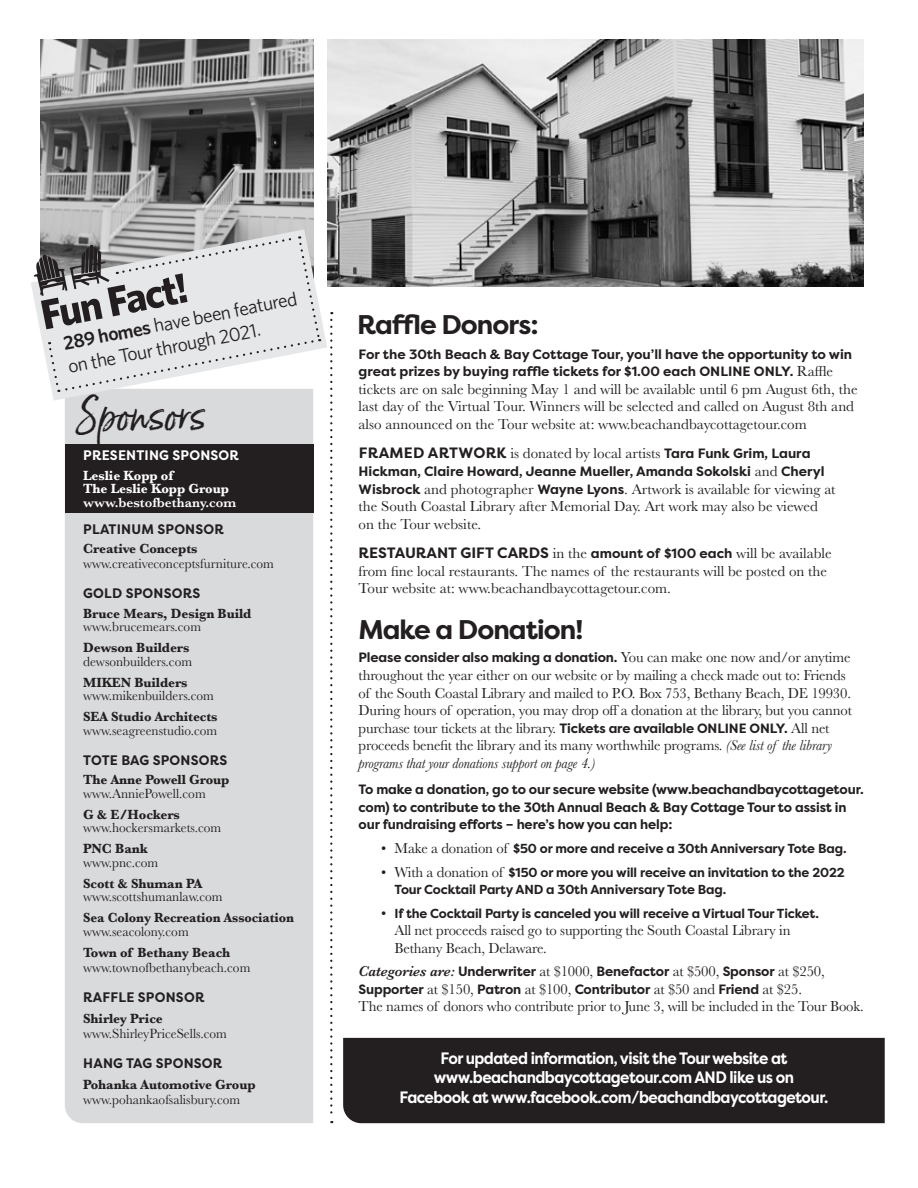
<style>
.page{position:relative;width:918px;height:1188px;background:#fff}
.page>*{position:absolute;margin:0;border:0;box-sizing:border-box;transform-origin:0 0}
.t1{font:42px "Born Ready";color:#231f20}
.t2{font:700 27px "Filson Pro";letter-spacing:-.035em;color:#231f20}
.t3{font:19.5px/23.4px "Whitney";color:#231f20}
.t4{font:700 16.5px "Filson Pro";letter-spacing:-.035em;color:#fff;scale:.92 1}
.t5{font:15px/17.5px "Baskerville";letter-spacing:-.01em;color:#231f20}
.t6{font:13.8px "Baskerville";color:#231f20}
.t7{font:700 13.8px "Baskerville";letter-spacing:-.005em;color:#231f20}
.t8{font:700 13.8px "Filson Pro";letter-spacing:.015em;color:#231f20}
.t9{font:700 13.8px "Baskerville";letter-spacing:-.005em;color:#fff}
.t10{font:700 13.8px "Baskerville";letter-spacing:-.005em;color:#231f20;scale:.95 1}
.t11{font:600 13.8px "Baskerville";color:#fff}
.t12{font:700 13.8px "Filson Pro";letter-spacing:.015em;color:#fff}
.t13{font:700 13.5px/17.5px "Filson Pro";letter-spacing:-.01em;color:#231f20}
.t14{font:700 13.05px "Filson Pro";letter-spacing:-.01em;color:#231f20}
.s1{font-weight:600}
.s2{font-family:"Baskerville";font-weight:400;font-size:15px}
.s3{font-family:"Filson Pro";font-weight:700}
.s4{font-family:"Filson Pro";font-weight:700;font-size:13.5px}
.s5{font-style:italic}
.s6{font-family:"Baskerville";font-weight:600;font-style:italic;font-size:15px}
</style>
<div class="page">
<div style="left:65px;top:401px;width:248px;height:722px;background:#d9dadc"></div>
<div style="left:65px;top:444px;width:248px;height:69px;background:#231f20"></div>
<img style="left:41px;top:39px;width:272px;height:190px">
<div style="left:343px;top:1038px;width:542px;height:85px;background:#231f20"></div>
<svg style="left:330px;top:320px;width:2px;height:803px"></svg>
<img style="left:327px;top:39px;width:537px;height:248px">
<svg style="left:31px;top:229px;width:296px;height:172px"></svg>
<svg style="left:34px;top:235px;width:287px;height:158px;background:#d0d0d2"></svg>
<p class="t3" style="left:61px;top:331px;width:239px;rotate:-11deg"><span class="s1">289 homes</span> have been featured on the Tour through 2021.</p>
<p class="t1" style="left:75px;top:389px;width:133px">Sponsors</p>
<p class="t12" style="left:83px;top:447px;width:157px">PRESENTING SPONSOR</p>
<p class="t9" style="left:83px;top:466px;width:92px">Leslie Kopp of</p>
<p class="t9" style="left:83px;top:479px;width:147px">The Leslie Kopp Group</p>
<p class="t11" style="left:83px;top:492px;width:155px">www.bestofbethany.com</p>
<p class="t8" style="left:83px;top:520px;width:142px">PLATINUM SPONSOR</p>
<p class="t7" style="left:83px;top:539px;width:116px">Creative Concepts</p>
<p class="t6" style="left:83px;top:555px;width:192px">www.creativeconceptsfurniture.com</p>
<p class="t8" style="left:83px;top:585px;width:119px">GOLD SPONSORS</p>
<p class="t7" style="left:83px;top:604px;width:170px">Bruce Mears, Design Build</p>
<p class="t6" style="left:83px;top:618px;width:119px">www.brucemears.com</p>
<p class="t7" style="left:83px;top:638px;width:108px">Dewson Builders</p>
<p class="t6" style="left:83px;top:652px;width:110px">dewsonbuilders.com</p>
<p class="t7" style="left:83px;top:673px;width:106px">MIKEN Builders</p>
<p class="t6" style="left:83px;top:687px;width:132px">www.mikenbuilders.com</p>
<p class="t7" style="left:83px;top:707px;width:136px">SEA Studio Architects</p>
<p class="t6" style="left:83px;top:721px;width:136px">www.seagreenstudio.com</p>
<p class="t8" style="left:83px;top:751px;width:146px">TOTE BAG SPONSORS</p>
<p class="t7" style="left:83px;top:770px;width:148px">The Anne Powell Group</p>
<p class="t6" style="left:83px;top:784px;width:124px">www.AnniePowell.com</p>
<p class="t7" style="left:83px;top:805px;width:98px">G &amp; E/Hockers</p>
<p class="t6" style="left:83px;top:819px;width:140px">www.hockersmarkets.com</p>
<p class="t7" style="left:83px;top:839px;width:66px">PNC Bank</p>
<p class="t6" style="left:83px;top:853px;width:77px">www.pnc.com</p>
<p class="t7" style="left:83px;top:874px;width:121px">Scott &amp; Shuman PA</p>
<p class="t6" style="left:83px;top:888px;width:141px">www.scottshumanlaw.com</p>
<p class="t10" style="left:83px;top:908px;width:224px">Sea Colony Recreation Association</p>
<p class="t6" style="left:83px;top:922px;width:107px">www.seacolony.com</p>
<p class="t7" style="left:83px;top:943px;width:149px">Town of Bethany Beach</p>
<p class="t6" style="left:83px;top:958px;width:169px">www.townofbethanybeach.com</p>
<p class="t8" style="left:83px;top:988px;width:123px">RAFFLE SPONSOR</p>
<p class="t7" style="left:83px;top:1009px;width:81px">Shirley Price</p>
<p class="t6" style="left:83px;top:1024px;width:145px">www.ShirleyPriceSells.com</p>
<p class="t8" style="left:83px;top:1054px;width:141px">HANG TAG SPONSOR</p>
<p class="t7" style="left:83px;top:1075px;width:174px">Pohanka Automotive Group</p>
<p class="t6" style="left:83px;top:1090px;width:159px">www.pohankaofsalisbury.com</p>
<p class="t2" style="left:357px;top:307px;width:183px">Raffle Donors:</p>
<p class="t13" style="left:359px;top:345px;width:495px">For the 30th Beach &amp; Bay Cottage Tour, you’ll have the opportunity to win great prizes by buying raffle tickets for $1.00 each ONLINE ONLY. <span class="s2">Raffle</span></p>
<p class="t5" style="left:359px;top:380px;width:501px">tickets are on sale beginning May 1 and will be available until 6 pm August 6th, the last day of the Virtual Tour. Winners will be selected and called on August 8th and also announced on the Tour website at: www.beachandbaycottagetour.com</p>
<p class="t5" style="left:359px;top:445px;width:453px"><span class="s3">FRAMED ARTWORK</span> is donated by local artists <span class="s4">Tara Funk Grim, Laura</span></p>
<p class="t13" style="left:359px;top:463px;width:467px">Hickman, Claire Howard, Jeanne Mueller, Amanda Sokolski <span class="s2">and</span> Cheryl</p>
<p class="t5" style="left:359px;top:480px;width:479px"><span class="s4">Wisbrock</span> and photographer <span class="s4">Wayne Lyons</span>. Artwork is available for viewing at the South Coastal Library after Memorial Day. Art work may also be viewed on the Tour website.</p>
<p class="t5" style="left:359px;top:545px;width:475px"><span class="s3">RESTAURANT GIFT CARDS</span> in the <span class="s4">amount of $100 each</span> will be available from fine local restaurants. The names of the restaurants will be posted on the<br>Tour website at: www.beachandbaycottagetour.com.</p>
<p class="t2" style="left:359px;top:612px;width:226px">Make a Donation!</p>
<p class="t13" style="left:359px;top:649px;width:494px">Please consider also making a donation. <span class="s2">You can make one now and/or anytime</span></p>
<p class="t5" style="left:359px;top:667px;width:495px">throughout the year either on our website or by mailing a check made out to: Friends of the South Coastal Library and mailed to P.O. Box 753, Bethany Beach, DE 19930.<br>During hours of operation, you may drop off a donation at the library, but you cannot purchase tour tickets at the library. <span class="s4">Tickets are available ONLINE ONLY.</span> All net proceeds benefit the library and its many worthwhile programs. <span class="s5">(See list of the library programs that your donations support on page 4.)</span></p>
<p class="t13" style="left:359px;top:781px;width:507px">To make a donation, go to our secure website (www.beachandbaycottagetour. com) to contribute to the 30th Annual Beach &amp; Bay Cottage Tour to assist in our fundraising efforts – here’s how you can help:</p>
<p class="t14" style="left:381px;top:840px;width:467px"><span class="s2">• Make a donation of</span> $50 or more and receive a 30th Anniversary Tote Bag.</p>
<p class="t14" style="left:381px;top:864px;width:465px"><span class="s2">• With a donation of</span> $150 or more you will receive an invitation to the 2022</p>
<p class="t14" style="left:395px;top:881px;width:333px">Tour Cocktail Party AND a 30th Anniversary Tote Bag.</p>
<p class="t14" style="left:381px;top:905px;width:439px"><span class="s2">•</span> If the Cocktail Party is canceled you will receive a Virtual Tour Ticket.</p>
<p class="t5" style="left:395px;top:922px;width:397px">All net proceeds raised go to supporting the South Coastal Library in</p>
<p class="t5" style="left:395px;top:939px;width:154px">Bethany Beach, Delaware.</p>
<p class="t13" style="left:359px;top:963px;width:468px"><span class="s6">Categories are:</span> Underwriter <span class="s2">at $1000,</span> Benefactor <span class="s2">at $500,</span> Sponsor <span class="s2">at $250,<br></span>Supporter <span class="s2">at $150,</span> Patron <span class="s2">at $100,</span> Contributor <span class="s2">at $50 and</span> Friend <span class="s2">at $25.</span></p>
<p class="t5" style="left:359px;top:998px;width:507px">The names of donors who contribute prior to June 3, will be included in the Tour Book.</p>
<p class="t4" style="left:440px;top:1048px;width:379px">For updated information, visit the Tour website at</p>
<p class="t4" style="left:434px;top:1067px;width:393px">www.beachandbaycottagetour.com AND like us on</p>
<p class="t4" style="left:399px;top:1087px;width:468px">Facebook at www.facebook.com/beachandbaycottagetour.</p>
</div>
